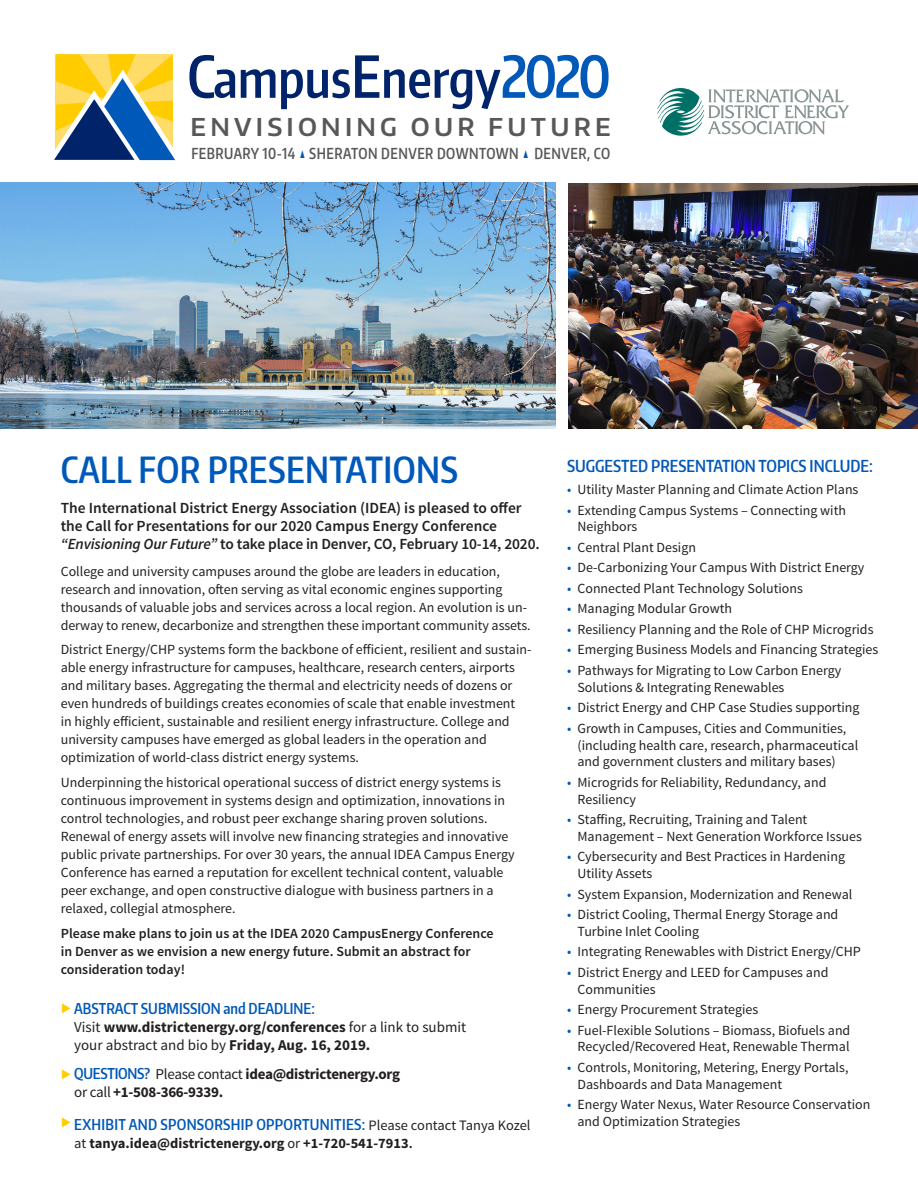
<style>
.page{position:relative;width:918px;height:1188px;background:#fff}
.page>*{position:absolute;margin:0;border:0;box-sizing:border-box;transform-origin:0 0}
.t1{font:600 51.75px "Encode Sans Compressed";color:#002369}
.t2{font:600 36px "Encode Sans Compressed";letter-spacing:.01em;color:#0058b8}
.t3{font:600 24.3px "Encode Sans Normal";letter-spacing:.175em;color:#57585a}
.Body{font:600 16.5px "Encode Sans Compressed";color:#0058b8}
.Body-2{font:600 15.45px/18px "Source Sans Pro";color:#231f20}
.t4{font:700 15px/18px "Source Sans Pro";color:#231f20}
.t5{font:700 15px/18px "Source Sans Pro";letter-spacing:-.02em;color:#231f20}
.t6{font:600 15px "Encode Sans Compressed";letter-spacing:.02em;color:#0058b8}
.t7{font:600 15px "Encode Sans Compressed";letter-spacing:.035em;color:#57585a;scale:.95 1}
.t8{font:700 14.4px "Source Sans Pro";color:#231f20}
.Body-3{font:13.95px/18px "Source Sans Pro";color:#231f20}
.Body-4{font:600 13.95px/18px "Source Sans Pro";color:#231f20}
.s1{font-size:57.3px}
.s2{font-size:57.3px;color:#0058b8}
.s3{color:#0058b8}
.s4{font-style:italic}
.s5{font-family:"Encode Sans Compressed";font-weight:600;color:#0058b8}
.s6{font-weight:400}
.s7{font-family:"Source Sans Pro";font-weight:400;font-size:14.4px;color:#231f20}
.s8{font-weight:600}
</style>
<div class="page">
<img style="left:568px;top:184px;width:350px;height:245px">
<img style="left:0;top:183px;width:555px;height:246px">
<svg style="left:54px;top:54px;width:121px;height:106px;background:#9d9f6f"></svg>
<svg style="left:657px;top:88px;width:192px;height:48px"></svg>
<p class="t1" style="left:187px;top:45px;width:425px"><span class="s1">C</span>ampus<span class="s1">E</span>nergy<span class="s2">2020</span></p>
<p class="t3" style="left:191px;top:111px;width:422px">ENVISIONING OUR FUTURE</p>
<p class="t7" style="left:191px;top:144px;width:443px">FEBRUARY 10-14 <span class="s3">▲</span> SHERATON DENVER DOWNTOWN <span class="s3">▲</span> DENVER, CO</p>
<p class="t2" style="left:61px;top:446px;width:399px">CALL FOR PRESENTATIONS</p>
<p class="Body-2" style="left:61px;top:499px;width:480px">The International District Energy Association (IDEA) is pleased to offer the Call for Presentations for our 2020 Campus Energy Conference <span class="s4">“Envisioning Our Future”</span> to take place in Denver, CO, February 10-14, 2020.</p>
<p class="Body-3" style="left:61px;top:562px;width:472px">College and university campuses around the globe are leaders in education, research and innovation, often serving as vital economic engines supporting thousands of valuable jobs and services across a local region. An evolution is un&shy;derway to renew, decarbonize and strengthen these important community assets.</p>
<p class="Body-3" style="left:61px;top:641px;width:472px">District Energy/CHP systems form the backbone of efficient, resilient and sustain&shy;able energy infrastructure for campuses, healthcare, research centers, airports and military bases. Aggregating the thermal and electricity needs of dozens or even hundreds of buildings creates economies of scale that enable investment<br>in highly efficient, sustainable and resilient energy infrastructure. College and university campuses have emerged as global leaders in the operation and optimization of world-class district energy systems.</p>
<p class="Body-3" style="left:61px;top:774px;width:455px">Underpinning the historical operational success of district energy systems is continuous improvement in systems design and optimization, innovations in control technologies, and robust peer exchange sharing proven solutions.<br>Renewal of energy assets will involve new financing strategies and innovative public private partnerships. For over 30 years, the annual IDEA Campus Energy Conference has earned a reputation for excellent technical content, valuable peer exchange, and open constructive dialogue with business partners in a relaxed, collegial atmosphere.</p>
<p class="Body-4" style="left:61px;top:925px;width:434px">Please make plans to join us at the IDEA 2020 CampusEnergy Conference in Denver as we envision a new energy future. Submit an abstract for consideration today!</p>
<p class="t4" style="left:74px;top:1000px;width:394px"><span class="s5">ABSTRACT SUBMISSION and DEADLINE:<br></span><span class="s6">Visit</span> www.districtenergy.org/conferences <span class="s6">for a link to submit your abstract and bio by</span> Friday, Aug. 16, 2019.</p>
<p class="t5" style="left:74px;top:1065px;width:327px"><span class="s5">QUESTIONS?</span> <span class="s6">Please contact</span> idea@districtenergy.org <span class="s6">or call</span> +1-508-366-9339.</p>
<p class="t6" style="left:74px;top:1114px;width:458px">EXHIBIT AND SPONSORSHIP OPPORTUNITIES: <span class="s7">Please contact Tanya Kozel</span></p>
<p class="t8" style="left:74px;top:1134px;width:340px"><span class="s6">at</span> tanya.idea@districtenergy.org <span class="s6">or</span> +1-720-541-7913<span class="s8">.</span></p>
<p class="Body" style="left:567px;top:455px;width:307px">SUGGESTED PRESENTATION TOPICS INCLUDE:</p>
<p class="Body-3" style="left:567px;top:481px;width:293px"><span class="s3">•</span> Utility Master Planning and Climate Action Plans</p>
<p class="Body-3" style="left:578px;top:502px;width:270px;line-height:16.8px;text-indent:-10px"><span class="s3">•</span> Extending Campus Systems – Connecting with<br>Neighbors</p>
<p class="Body-3" style="left:567px;top:538px;width:131px"><span class="s3">•</span> Central Plant Design</p>
<p class="Body-3" style="left:567px;top:559px;width:299px"><span class="s3">•</span> De-Carbonizing Your Campus With District Energy</p>
<p class="Body-3" style="left:567px;top:580px;width:237px"><span class="s3">•</span> Connected Plant Technology Solutions</p>
<p class="Body-3" style="left:567px;top:600px;width:167px"><span class="s3">•</span> Managing Modular Growth</p>
<p class="Body-3" style="left:567px;top:621px;width:308px"><span class="s3">•</span> Resiliency Planning and the Role of CHP Microgrids</p>
<p class="Body-3" style="left:567px;top:641px;width:313px"><span class="s3">•</span> Emerging Business Models and Financing Strategies</p>
<p class="Body-3" style="left:578px;top:662px;width:265px;line-height:16.8px;text-indent:-10px"><span class="s3">•</span> Pathways for Migrating to Low Carbon Energy<br>Solutions &amp; Integrating Renewables</p>
<p class="Body-3" style="left:567px;top:699px;width:294px"><span class="s3">•</span> District Energy and CHP Case Studies supporting</p>
<p class="Body-3" style="left:578px;top:720px;width:282px;line-height:16.8px;text-indent:-10px"><span class="s3">•</span> Growth in Campuses, Cities and Communities, (including health care, research, pharmaceutical and government clusters and military bases)</p>
<p class="Body-3" style="left:578px;top:774px;width:250px;line-height:16.8px;text-indent:-10px"><span class="s3">•</span> Microgrids for Reliability, Redundancy, and<br>Resiliency</p>
<p class="Body-3" style="left:578px;top:811px;width:286px;line-height:16.8px;text-indent:-10px"><span class="s3">•</span> Staffing, Recruiting, Training and Talent<br>Management – Next Generation Workforce Issues</p>
<p class="Body-3" style="left:578px;top:848px;width:269px;line-height:16.8px;text-indent:-10px"><span class="s3">•</span> Cybersecurity and Best Practices in Hardening<br>Utility Assets</p>
<p class="Body-3" style="left:567px;top:885px;width:287px"><span class="s3">•</span> System Expansion, Modernization and Renewal</p>
<p class="Body-3" style="left:578px;top:906px;width:262px;line-height:16.8px;text-indent:-10px"><span class="s3">•</span> District Cooling, Thermal Energy Storage and<br>Turbine Inlet Cooling</p>
<p class="Body-3" style="left:567px;top:943px;width:296px"><span class="s3">•</span> Integrating Renewables with District Energy/CHP</p>
<p class="Body-3" style="left:578px;top:964px;width:252px;line-height:16.8px;text-indent:-10px"><span class="s3">•</span> District Energy and LEED for Campuses and<br>Communities</p>
<p class="Body-3" style="left:567px;top:1001px;width:193px"><span class="s3">•</span> Energy Procurement Strategies</p>
<p class="Body-3" style="left:567px;top:1022px;width:285px;line-height:16.8px;text-align:right"><span class="s3">•</span> Fuel-Flexible Solutions – Biomass, Biofuels and<br>Recycled/Recovered Heat, Renewable Thermal</p>
<p class="Body-3" style="left:578px;top:1059px;width:273px;line-height:16.8px;text-indent:-10px"><span class="s3">•</span> Controls, Monitoring, Metering, Energy Portals,<br>Dashboards and Data Management</p>
<p class="Body-3" style="left:578px;top:1096px;width:294px;line-height:16.8px;text-indent:-10px"><span class="s3">•</span> Energy Water Nexus, Water Resource Conservation and Optimization Strategies</p>
</div>
